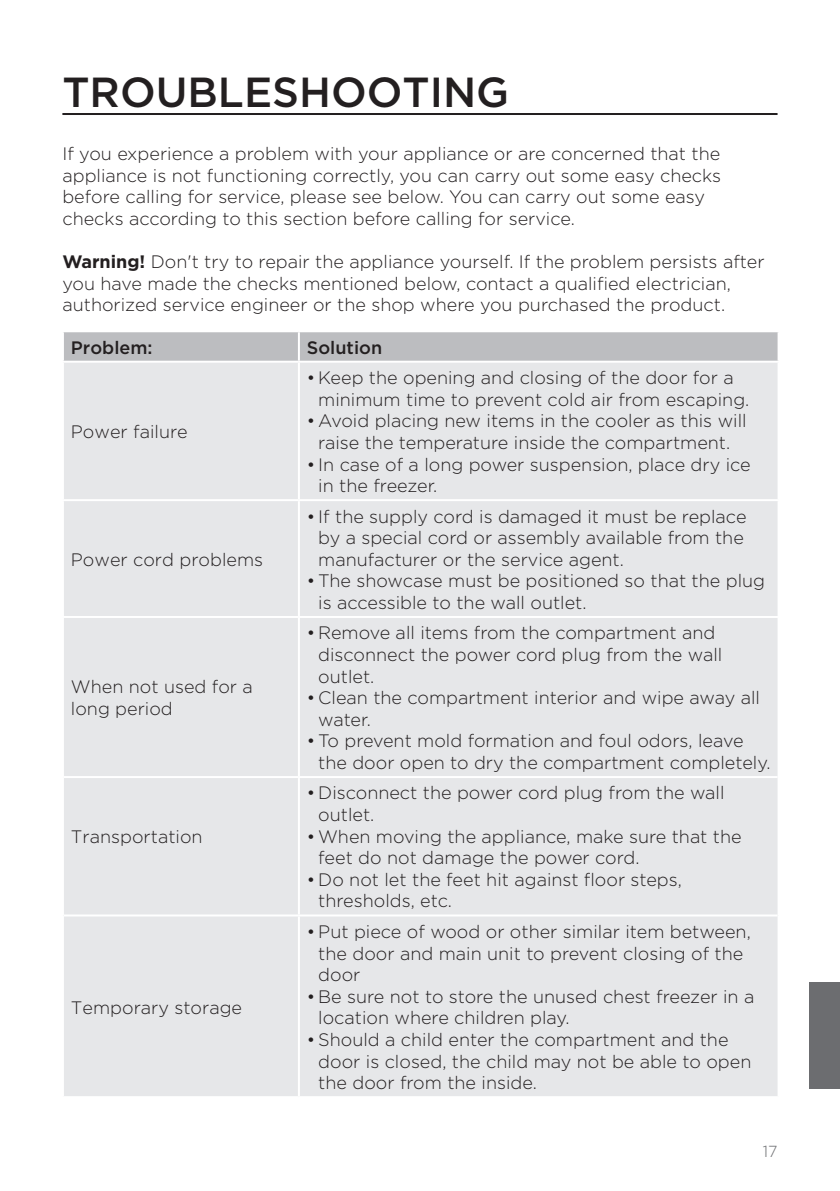
<style>
.page{position:relative;width:840px;height:1191px;background:#fff}
.page>*{position:absolute;margin:0;border:0;box-sizing:border-box;transform-origin:0 0}
.glavni_naslov{font:500 42px "Gotham";color:#231f20}
.seznam{font:300 18px/21.6px "Gotham";color:#231f20}
.tabele_tekst{font:300 18px/21.6px "Gotham";color:#231f20}
.tabela_tekst{font:500 18px "Gotham";color:#231f20}
.tabele_tekst-2{font:500 18px "Gotham";color:#231f20}
.t1{font:300 16px "Gotham";color:#6c6d70}
.s1{font-weight:700}
</style>
<div class="page">
<hr style="left:62px;top:113px;width:715px;height:2px;background:#231f20">
<div style="left:64px;top:332px;width:713px;height:29px;background:#bcbdc0"></div>
<div style="left:64px;top:363px;width:713px;height:733px;background:#e6e7e9"></div>
<hr style="left:298px;top:332px;width:2px;height:29px;background:#fff">
<hr style="left:298px;top:363px;width:2px;height:136px;background:#fff">
<hr style="left:62px;top:499px;width:237px;height:2px;background:#fff">
<hr style="left:299px;top:499px;width:480px;height:2px;background:#fff">
<hr style="left:298px;top:501px;width:2px;height:115px;background:#fff">
<hr style="left:62px;top:616px;width:237px;height:2px;background:#fff">
<hr style="left:299px;top:616px;width:480px;height:2px;background:#fff">
<hr style="left:298px;top:618px;width:2px;height:158px;background:#fff">
<hr style="left:298px;top:778px;width:2px;height:136px;background:#fff">
<hr style="left:298px;top:916px;width:2px;height:180px;background:#fff">
<hr style="left:64px;top:776px;width:235px;height:2px;background:#fff">
<hr style="left:299px;top:776px;width:478px;height:2px;background:#fff">
<hr style="left:64px;top:914px;width:235px;height:2px;background:#fff">
<hr style="left:299px;top:914px;width:478px;height:2px;background:#fff">
<div style="left:808px;top:982px;width:31px;height:106px;background:#6c6d70"></div>
<p class="glavni_naslov" style="left:62px;top:65px;width:448px">TROUBLESHOOTING</p>
<p class="seznam" style="left:62px;top:142px;width:659px">If you experience a problem with your appliance or are concerned that the</p>
<p class="seznam" style="left:62px;top:164px;width:660px">appliance is not functioning correctly, you can carry out some easy checks</p>
<p class="seznam" style="left:62px;top:186px;width:644px">before calling for service, please see below. You can carry out some easy</p>
<p class="seznam" style="left:62px;top:207px;width:513px">checks according to this section before calling for service.</p>
<p class="seznam" style="left:62px;top:250px;width:703px"><span class="s1">Warning!</span> Don't try to repair the appliance yourself. If the problem persists after</p>
<p class="seznam" style="left:62px;top:272px;width:669px">you have made the checks mentioned below, contact a qualified electrician,</p>
<p class="seznam" style="left:62px;top:294px;width:664px">authorized service engineer or the shop where you purchased the product.</p>
<p class="tabela_tekst" style="left:71px;top:335px;width:83px">Problem:</p>
<p class="tabele_tekst-2" style="left:307px;top:335px;width:77px">Solution</p>
<p class="tabele_tekst" style="left:71px;top:420px;width:118px">Power failure</p>
<p class="tabele_tekst" style="left:71px;top:548px;width:193px">Power cord problems</p>
<p class="tabele_tekst" style="left:71px;top:676px;width:183px">When not used for a long period</p>
<p class="tabele_tekst" style="left:71px;top:825px;width:133px">Transportation</p>
<p class="tabele_tekst" style="left:71px;top:996px;width:172px">Temporary storage</p>
<p class="seznam" style="left:318px;top:366px;width:432px;text-indent:-11px">• Keep the opening and closing of the door for a minimum time to prevent cold air from escaping.</p>
<p class="seznam" style="left:307px;top:410px;width:441px;text-align:center">• Avoid placing new items in the cooler as this will raise the temperature inside the compartment.</p>
<p class="seznam" style="left:318px;top:453px;width:433px;text-indent:-11px">• In case of a long power suspension, place dry ice in the freezer.</p>
<p class="seznam" style="left:318px;top:505px;width:429px;text-indent:-11px">• If the supply cord is damaged it must be replace by a special cord or assembly available from the manufacturer or the service agent.</p>
<p class="seznam" style="left:318px;top:570px;width:448px;text-indent:-11px">• The showcase must be positioned so that the plug is accessible to the wall outlet.</p>
<p class="seznam" style="left:318px;top:622px;width:405px;text-indent:-11px">• Remove all items from the compartment and disconnect the power cord plug from the wall outlet.</p>
<p class="seznam" style="left:318px;top:686px;width:443px;text-indent:-11px">• Clean the compartment interior and wipe away all water.</p>
<p class="seznam" style="left:318px;top:730px;width:453px;text-indent:-11px">• To prevent mold formation and foul odors, leave the door open to dry the compartment completely.</p>
<p class="seznam" style="left:318px;top:782px;width:407px;text-indent:-11px">• Disconnect the power cord plug from the wall outlet.</p>
<p class="seznam" style="left:318px;top:825px;width:424px;text-indent:-11px">• When moving the appliance, make sure that the feet do not damage the power cord.</p>
<p class="seznam" style="left:318px;top:868px;width:365px;text-indent:-11px">• Do not let the feet hit against floor steps, thresholds, etc.</p>
<p class="seznam" style="left:318px;top:920px;width:434px;text-indent:-11px">• Put piece of wood or other similar item between, the door and main unit to prevent closing of the door</p>
<p class="seznam" style="left:318px;top:985px;width:437px;text-indent:-11px">• Be sure not to store the unused chest freezer in a location where children play.</p>
<p class="seznam" style="left:318px;top:1028px;width:434px;text-indent:-11px">• Should a child enter the compartment and the door is closed, the child may not be able to open the door from the inside.</p>
<p class="t1" style="left:762px;top:1140px;width:16px">17</p>
</div>
